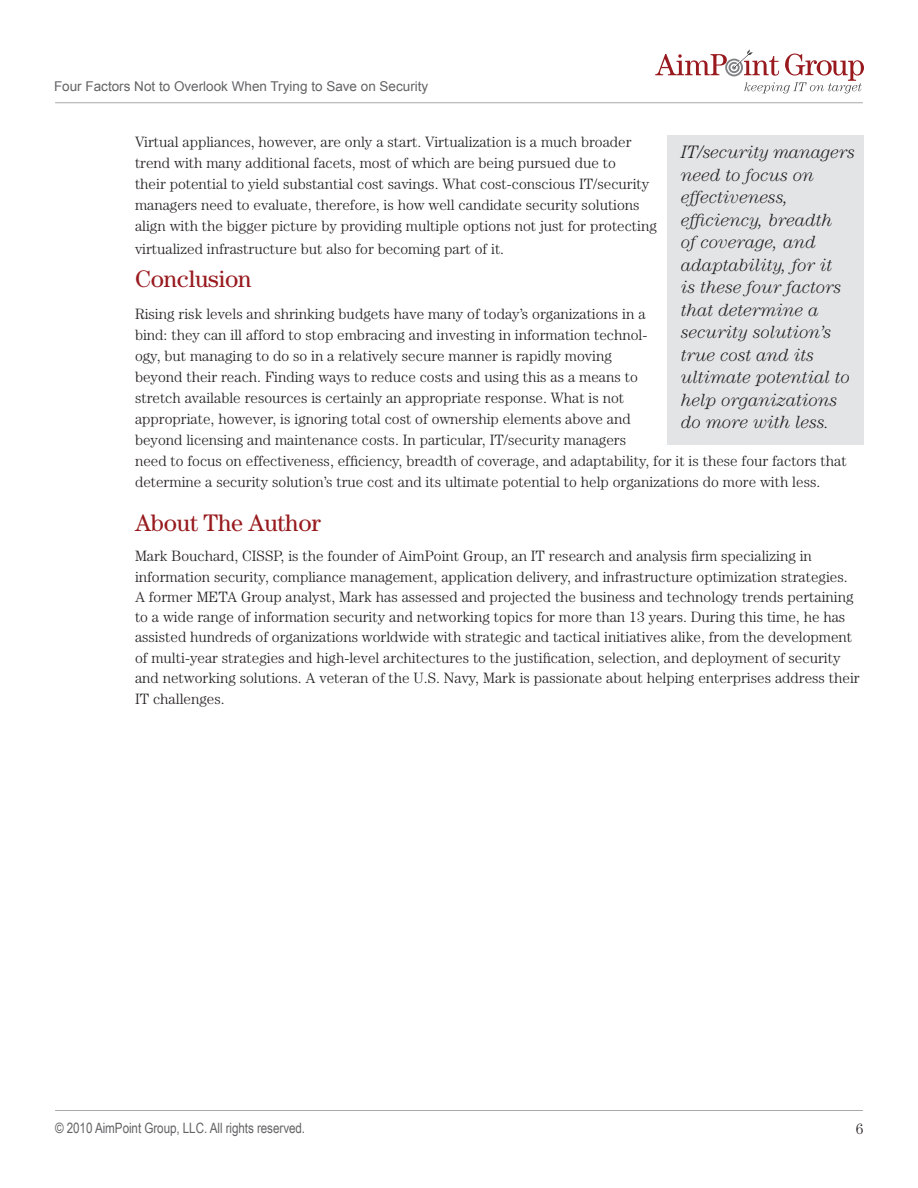
<style>
.page{position:relative;width:918px;height:1188px;background:#fff}
.page>*{position:absolute;margin:0;border:0;box-sizing:border-box;transform-origin:0 0}
.Body_Copy{font:24px "Century";letter-spacing:-.01em;color:#981a1e}
.call-out{font:italic 300 18px/22.5px "Century";color:#231f20}
.Body_Copy-2{font:300 15px/21px "Century";color:#231f20}
.t1{font:14.25px "Arial Narrow";letter-spacing:-.005em;color:#636366}
.t2{font:13.5px "Arial";color:#636366}
</style>
<div class="page">
<hr style="left:55px;top:102px;width:808px;height:1px;background:#a8a9ad">
<svg style="left:655px;top:49px;width:209px;height:44px"></svg>
<hr style="left:55px;top:1110px;width:808px;height:1px;background:#a8a9ad">
<div style="left:668px;top:135px;width:196px;height:309px;background:#e3e4e6"></div>
<p class="t2" style="left:54px;top:79px;width:376px">Four Factors Not to Overlook When Trying to Save on Security</p>
<p class="Body_Copy-2" style="left:135px;top:131px;width:523px">Virtual appliances, however, are only a start. Virtualization is a much broader trend with many additional facets, most of which are being pursued due to<br>their potential to yield substantial cost savings. What cost-conscious IT/security managers need to evaluate, therefore, is how well candidate security solutions align with the bigger picture by providing multiple options not just for protecting</p>
<p class="Body_Copy-2" style="left:135px;top:238px;width:371px">virtualized infrastructure but also for becoming part of it.</p>
<p class="Body_Copy" style="left:135px;top:265px;width:118px">Conclusion</p>
<p class="Body_Copy-2" style="left:135px;top:303px;width:713px">Rising risk levels and shrinking budgets have many of today’s organizations in a<br>bind: they can ill afford to stop embracing and investing in information technol-<br>ogy, but managing to do so in a relatively secure manner is rapidly moving<br>beyond their reach. Finding ways to reduce costs and using this as a means to<br>stretch available resources is certainly an appropriate response. What is not<br>appropriate, however, is ignoring total cost of ownership elements above and<br>beyond licensing and maintenance costs. In particular, IT/security managers<br>need to focus on effectiveness, efficiency, breadth of coverage, and adaptability, for it is these four factors that determine a security solution’s true cost and its ultimate potential to help organizations do more with less.</p>
<p class="Body_Copy" style="left:135px;top:508px;width:187px">About The Author</p>
<p class="Body_Copy-2" style="left:135px;top:546px;width:726px;line-height:20.4px">Mark Bouchard, CISSP, is the founder of AimPoint Group, an IT research and analysis firm specializing in information security, compliance management, application delivery, and infrastructure optimization strategies.<br>A former META Group analyst, Mark has assessed and projected the business and technology trends pertaining to a wide range of information security and networking topics for more than 13 years. During this time, he has assisted hundreds of organizations worldwide with strategic and tactical initiatives alike, from the development of multi-year strategies and high-level architectures to the justification, selection, and deployment of security and networking solutions. A veteran of the U.S. Navy, Mark is passionate about helping enterprises address their IT challenges.</p>
<p class="call-out" style="left:681px;top:141px;width:175px">IT/security managers need to focus on effectiveness, efficiency, breadth<br>of coverage, and adaptability, for it<br>is these four factors that determine a security solution’s true cost and its ultimate potential to help organizations do more with less.</p>
<p class="t1" style="left:55px;top:1120px;width:252px">© 2010 AimPoint Group, LLC. All rights reserved.</p>
<p class="Body_Copy-2" style="left:856px;top:1118px;width:9px">6</p>
</div>
